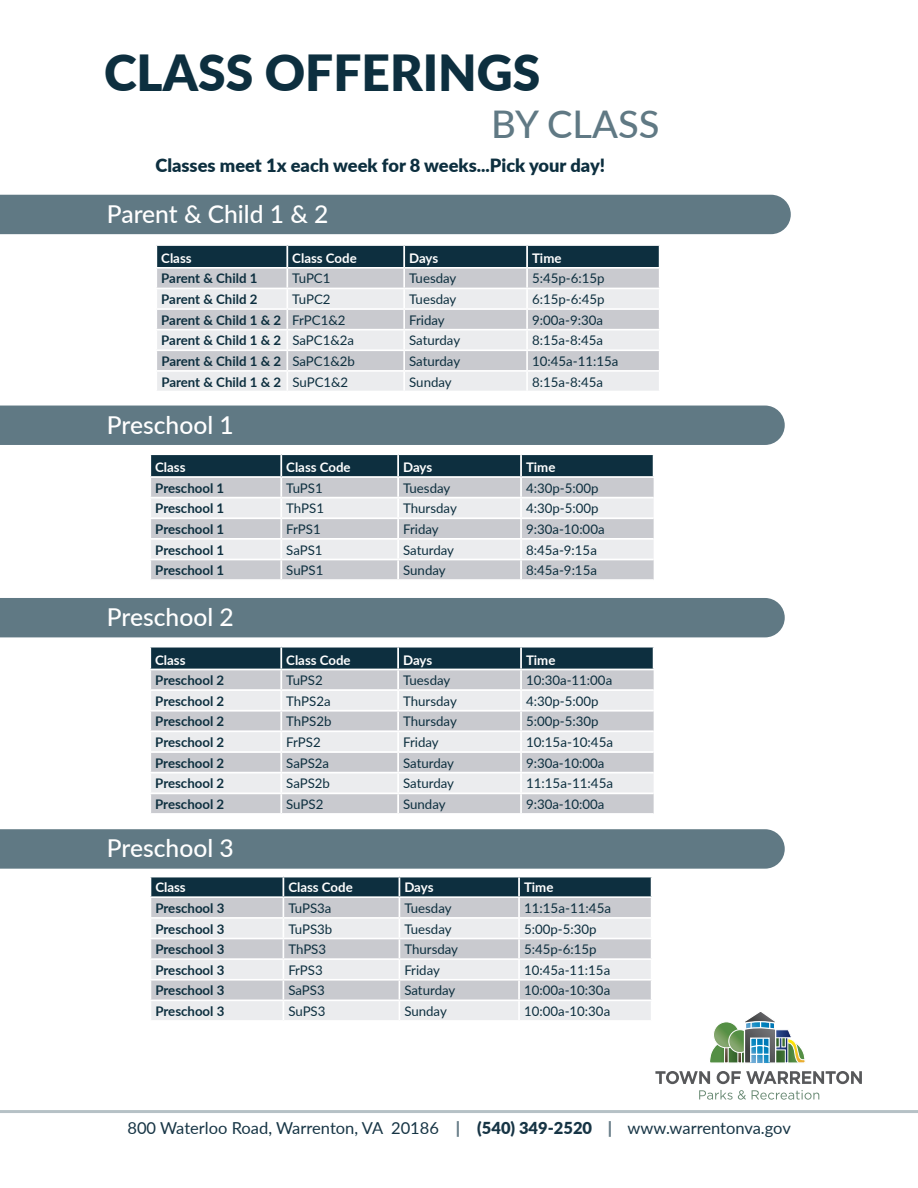
<style>
.page{position:relative;width:918px;height:1188px;background:#fff}
.page>*{position:absolute;margin:0;border:0;box-sizing:border-box;transform-origin:0 0}
.t1{font:900 49.8px "Lato";color:#0d2f3f}
.t2{font:500 38.1px "Lato";color:#607984}
.t3{font:500 24.6px "Lato";color:#fff}
.t4{font:900 18.3px "Lato";color:#0d2f3f}
.t5{font:16.5px "Lato";color:#173545}
.t6{font:13.35px "Lato";color:#0d2f3f}
.t7{font:13.2px "Lato";color:#0d2f3f}
.t8{font:700 13.2px "Lato";color:#0d2f3f}
.t9{font:700 13.2px "Lato";color:#fff}
.s1{font-weight:400}
.s2{font-weight:900;color:#677d88}
.s3{font-weight:900}
</style>
<div class="page">
<div style="left:0;top:195px;width:791px;height:39px;background:#607984"></div>
<svg style="left:157px;top:246px;width:502px;height:145px;background:#bfc5ca"></svg>
<hr style="left:286px;top:246px;width:2px;height:21px;background:#fff">
<hr style="left:403px;top:246px;width:2px;height:21px;background:#fff">
<hr style="left:526px;top:246px;width:2px;height:21px;background:#fff">
<svg style="left:150px;top:877px;width:502px;height:143px;background:#c2c7cc"></svg>
<div style="left:0;top:829px;width:785px;height:40px;background:#607984"></div>
<div style="left:0;top:598px;width:785px;height:39px;background:#607984"></div>
<svg style="left:150px;top:648px;width:504px;height:165px;background:#c2c7cc"></svg>
<hr style="left:149px;top:648px;width:2px;height:21px;background:#fff">
<hr style="left:280px;top:648px;width:2px;height:21px;background:#fff">
<hr style="left:397px;top:648px;width:2px;height:21px;background:#fff">
<hr style="left:520px;top:648px;width:2px;height:21px;background:#fff">
<hr style="left:653px;top:648px;width:2px;height:21px;background:#fff">
<div style="left:0;top:406px;width:785px;height:39px;background:#607984"></div>
<svg style="left:150px;top:455px;width:504px;height:124px;background:#b7bec3"></svg>
<hr style="left:149px;top:455px;width:2px;height:21px;background:#fff">
<hr style="left:280px;top:455px;width:2px;height:21px;background:#fff">
<hr style="left:397px;top:455px;width:2px;height:21px;background:#fff">
<hr style="left:520px;top:455px;width:2px;height:21px;background:#fff">
<hr style="left:653px;top:455px;width:2px;height:21px;background:#fff">
<svg style="left:710px;top:1012px;width:95px;height:51px"></svg>
<svg style="left:655px;top:1071px;width:207px;height:13px"></svg>
<svg style="left:699px;top:1090px;width:120px;height:10px"></svg>
<hr style="left:0;top:1110px;width:918px;height:3px;background:#607984">
<h1 class="t1" style="left:104px;top:35px;width:438px">CLASS OFFERINGS</h1>
<h2 class="t2" style="left:491px;top:97px;width:170px">BY CLASS</h2>
<h3 class="t4" style="left:155px;top:152px;width:451px">Classes meet 1x each week for 8 weeks...Pick your day!</h3>
<h3 class="t3" style="left:107px;top:196px;width:223px">Parent &amp; Child 1 &amp; 2</h3>
<p class="t9" style="left:161px;top:248px;width:32px">Class</p>
<p class="t9" style="left:292px;top:248px;width:66px">Class Code</p>
<p class="t9" style="left:409px;top:248px;width:31px">Days</p>
<p class="t9" style="left:532px;top:248px;width:31px">Time</p>
<p class="t8" style="left:161px;top:269px;width:98px">Parent &amp; Child 1</p>
<p class="t7" style="left:292px;top:269px;width:40px">TuPC1</p>
<p class="t7" style="left:409px;top:269px;width:49px">Tuesday</p>
<p class="t7" style="left:532px;top:269px;width:74px">5:45p-6:15p</p>
<p class="t8" style="left:161px;top:290px;width:98px">Parent &amp; Child 2</p>
<p class="t7" style="left:292px;top:290px;width:40px">TuPC2</p>
<p class="t7" style="left:409px;top:290px;width:49px">Tuesday</p>
<p class="t7" style="left:532px;top:290px;width:74px">6:15p-6:45p</p>
<p class="t8" style="left:161px;top:310px;width:186px">Parent &amp; Child 1 &amp; 2 <span class="s1">FrPC1&amp;2</span></p>
<p class="t7" style="left:409px;top:310px;width:37px">Friday</p>
<p class="t7" style="left:532px;top:310px;width:72px">9:00a-9:30a</p>
<p class="t8" style="left:161px;top:331px;width:194px">Parent &amp; Child 1 &amp; 2 <span class="s1">SaPC1&amp;2a</span></p>
<p class="t7" style="left:409px;top:331px;width:52px">Saturday</p>
<p class="t7" style="left:532px;top:331px;width:72px">8:15a-8:45a</p>
<p class="t8" style="left:161px;top:351px;width:195px">Parent &amp; Child 1 &amp; 2 <span class="s1">SaPC1&amp;2b</span></p>
<p class="t7" style="left:409px;top:352px;width:52px">Saturday</p>
<p class="t7" style="left:532px;top:352px;width:88px">10:45a-11:15a</p>
<p class="t8" style="left:161px;top:372px;width:188px">Parent &amp; Child 1 &amp; 2 <span class="s1">SuPC1&amp;2</span></p>
<p class="t7" style="left:409px;top:372px;width:44px">Sunday</p>
<p class="t7" style="left:532px;top:372px;width:72px">8:15a-8:45a</p>
<h3 class="t3" style="left:107px;top:407px;width:128px">Preschool 1</h3>
<p class="t9" style="left:155px;top:458px;width:32px">Class</p>
<p class="t9" style="left:286px;top:458px;width:66px">Class Code</p>
<p class="t9" style="left:403px;top:458px;width:31px">Days</p>
<p class="t9" style="left:526px;top:458px;width:31px">Time</p>
<p class="t8" style="left:155px;top:478px;width:71px">Preschool 1</p>
<p class="t7" style="left:286px;top:478px;width:38px">TuPS1</p>
<p class="t7" style="left:403px;top:478px;width:49px">Tuesday</p>
<p class="t7" style="left:526px;top:478px;width:74px">4:30p-5:00p</p>
<p class="t8" style="left:155px;top:499px;width:71px">Preschool 1</p>
<p class="t7" style="left:286px;top:499px;width:39px">ThPS1</p>
<p class="t7" style="left:403px;top:499px;width:55px">Thursday</p>
<p class="t7" style="left:526px;top:499px;width:74px">4:30p-5:00p</p>
<p class="t8" style="left:155px;top:519px;width:71px">Preschool 1</p>
<p class="t7" style="left:286px;top:520px;width:36px">FrPS1</p>
<p class="t7" style="left:403px;top:520px;width:37px">Friday</p>
<p class="t7" style="left:526px;top:520px;width:80px">9:30a-10:00a</p>
<p class="t8" style="left:155px;top:540px;width:71px">Preschool 1</p>
<p class="t7" style="left:286px;top:540px;width:38px">SaPS1</p>
<p class="t7" style="left:403px;top:540px;width:52px">Saturday</p>
<p class="t7" style="left:526px;top:540px;width:72px">8:45a-9:15a</p>
<p class="t8" style="left:155px;top:561px;width:71px">Preschool 1</p>
<p class="t7" style="left:286px;top:561px;width:39px">SuPS1</p>
<p class="t7" style="left:403px;top:561px;width:44px">Sunday</p>
<p class="t7" style="left:526px;top:561px;width:72px">8:45a-9:15a</p>
<h3 class="t3" style="left:107px;top:599px;width:128px">Preschool 2</h3>
<p class="t9" style="left:155px;top:650px;width:32px">Class</p>
<p class="t9" style="left:286px;top:650px;width:66px">Class Code</p>
<p class="t9" style="left:403px;top:650px;width:31px">Days</p>
<p class="t9" style="left:526px;top:650px;width:31px">Time</p>
<p class="t8" style="left:155px;top:671px;width:71px">Preschool 2</p>
<p class="t7" style="left:286px;top:671px;width:38px">TuPS2</p>
<p class="t7" style="left:403px;top:671px;width:49px">Tuesday</p>
<p class="t7" style="left:526px;top:671px;width:88px">10:30a-11:00a</p>
<p class="t8" style="left:155px;top:691px;width:71px">Preschool 2</p>
<p class="t7" style="left:286px;top:691px;width:46px">ThPS2a</p>
<p class="t7" style="left:403px;top:691px;width:55px">Thursday</p>
<p class="t7" style="left:526px;top:691px;width:74px">4:30p-5:00p</p>
<p class="t8" style="left:155px;top:712px;width:71px">Preschool 2</p>
<p class="t7" style="left:286px;top:712px;width:47px">ThPS2b</p>
<p class="t7" style="left:403px;top:712px;width:55px">Thursday</p>
<p class="t7" style="left:526px;top:712px;width:74px">5:00p-5:30p</p>
<p class="t8" style="left:155px;top:732px;width:71px">Preschool 2</p>
<p class="t7" style="left:286px;top:733px;width:36px">FrPS2</p>
<p class="t7" style="left:403px;top:733px;width:37px">Friday</p>
<p class="t6" style="left:526px;top:733px;width:89px">10:15a-10:45a</p>
<p class="t8" style="left:155px;top:753px;width:71px">Preschool 2</p>
<p class="t7" style="left:286px;top:753px;width:44px">SaPS2a</p>
<p class="t7" style="left:403px;top:753px;width:52px">Saturday</p>
<p class="t7" style="left:526px;top:753px;width:80px">9:30a-10:00a</p>
<p class="t8" style="left:155px;top:774px;width:71px">Preschool 2</p>
<p class="t7" style="left:286px;top:774px;width:45px">SaPS2b</p>
<p class="t7" style="left:403px;top:774px;width:52px">Saturday</p>
<p class="t6" style="left:526px;top:774px;width:89px">11:15a-11:45a</p>
<p class="t8" style="left:155px;top:794px;width:71px">Preschool 2</p>
<p class="t7" style="left:286px;top:795px;width:39px">SuPS2</p>
<p class="t7" style="left:403px;top:795px;width:44px">Sunday</p>
<p class="t7" style="left:526px;top:795px;width:80px">9:30a-10:00a</p>
<h3 class="t3" style="left:107px;top:831px;width:128px">Preschool 3</h3>
<p class="t9" style="left:155px;top:878px;width:32px">Class</p>
<p class="t9" style="left:288px;top:878px;width:66px">Class Code</p>
<p class="t9" style="left:404px;top:878px;width:31px">Days</p>
<p class="t9" style="left:524px;top:878px;width:31px">Time</p>
<p class="t8" style="left:155px;top:898px;width:71px">Preschool 3</p>
<p class="t7" style="left:288px;top:899px;width:45px">TuPS3a</p>
<p class="t7" style="left:404px;top:899px;width:49px">Tuesday</p>
<p class="t6" style="left:524px;top:899px;width:89px">11:15a-11:45a</p>
<p class="t8" style="left:155px;top:919px;width:71px">Preschool 3</p>
<p class="t7" style="left:288px;top:919px;width:45px">TuPS3b</p>
<p class="t7" style="left:404px;top:919px;width:49px">Tuesday</p>
<p class="t7" style="left:524px;top:919px;width:74px">5:00p-5:30p</p>
<p class="t8" style="left:155px;top:940px;width:71px">Preschool 3</p>
<p class="t7" style="left:288px;top:940px;width:39px">ThPS3</p>
<p class="t7" style="left:404px;top:940px;width:55px">Thursday</p>
<p class="t7" style="left:524px;top:940px;width:74px">5:45p-6:15p</p>
<p class="t8" style="left:155px;top:960px;width:71px">Preschool 3</p>
<p class="t7" style="left:288px;top:961px;width:36px">FrPS3</p>
<p class="t7" style="left:404px;top:961px;width:37px">Friday</p>
<p class="t7" style="left:524px;top:961px;width:88px">10:45a-11:15a</p>
<p class="t8" style="left:155px;top:981px;width:71px">Preschool 3</p>
<p class="t7" style="left:288px;top:981px;width:38px">SaPS3</p>
<p class="t7" style="left:404px;top:981px;width:52px">Saturday</p>
<p class="t7" style="left:524px;top:981px;width:88px">10:00a-10:30a</p>
<p class="t8" style="left:155px;top:1001px;width:71px">Preschool 3</p>
<p class="t7" style="left:288px;top:1002px;width:39px">SuPS3</p>
<p class="t7" style="left:404px;top:1002px;width:44px">Sunday</p>
<p class="t7" style="left:524px;top:1002px;width:88px">10:00a-10:30a</p>
<p class="t5" style="left:127px;top:1116px;width:665px">800 Waterloo Road, Warrenton, VA 20186 <span class="s2">|</span> <span class="s3">(540) 349-2520</span> <span class="s2">|</span> www.warrentonva.gov</p>
</div>
